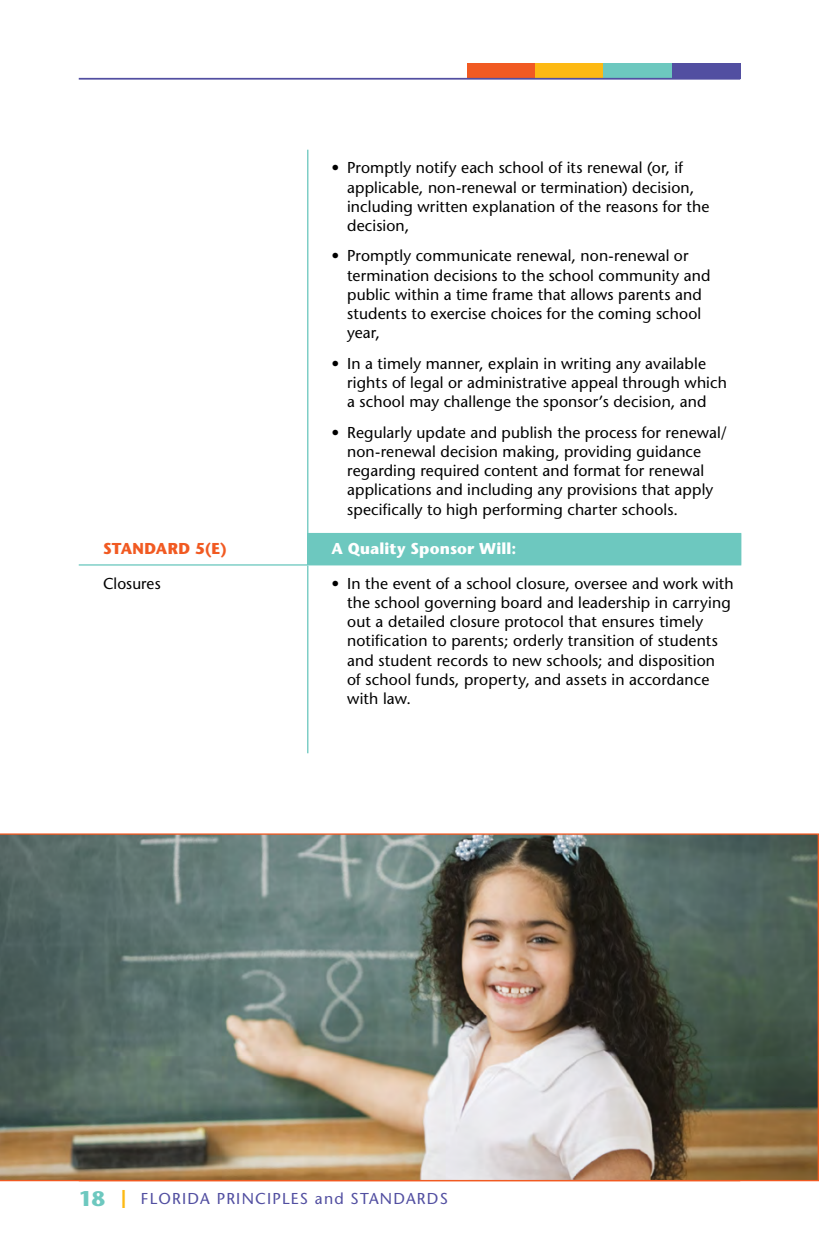
<style>
.page{position:relative;width:819px;height:1260px;background:#fff}
.page>*{position:absolute;margin:0;border:0;box-sizing:border-box;transform-origin:0 0}
.col___2_Bullets{font:15.75px/19.2px "Stone Sans";letter-spacing:.01em;color:#000}
.t1{font:15.75px "Stone Sans";letter-spacing:.075em;color:#524fa1}
.body{font:700 15.75px "Stone Sans";letter-spacing:.01em;color:#fff}
.body-2{font:700 15.75px "Stone Sans";letter-spacing:.02em;color:#f15a22}
.col___1_Text{font:15.75px "Stone Sans";letter-spacing:.005em;color:#000}
.s1{font-weight:700;font-size:21px;color:#6dc8bf}
.s2{font-weight:700;font-size:24.5px;color:#fdb913}
</style>
<div class="page">
<div style="left:467px;top:63px;width:69px;height:16px;background:#f15a22"></div>
<div style="left:535px;top:63px;width:69px;height:16px;background:#fdb913"></div>
<div style="left:604px;top:63px;width:68px;height:16px;background:#6dc8bf"></div>
<div style="left:672px;top:63px;width:68px;height:16px;background:#524fa1"></div>
<hr style="left:79px;top:78px;width:661px;height:2px;background:#524fa1">
<img style="left:0;top:833px;width:819px;height:348px">
<div style="left:308px;top:533px;width:433px;height:32px;background:#6dc8bf"></div>
<hr style="left:307px;top:150px;width:1px;height:383px;background:#6dc8bf">
<hr style="left:307px;top:566px;width:1px;height:187px;background:#6dc8bf">
<hr style="left:307px;top:533px;width:434px;height:1px;background:#6dc8bf">
<hr style="left:308px;top:565px;width:433px;height:1px;background:#6dc8bf">
<hr style="left:79px;top:564px;width:229px;height:2px;background:#6dc8bf">
<p class="col___2_Bullets" style="left:347px;top:158px;width:364px;text-indent:-16px">• Promptly notify each school of its renewal (or, if applicable, non-renewal or termination) decision, including written explanation of the reasons for the decision,</p>
<p class="col___2_Bullets" style="left:347px;top:246px;width:365px;text-indent:-16px">• Promptly communicate renewal, non-renewal or termination decisions to the school community and public within a time frame that allows parents and students to exercise choices for the coming school year,</p>
<p class="col___2_Bullets" style="left:347px;top:353px;width:381px;text-indent:-16px">• In a timely manner, explain in writing any available rights of legal or administrative appeal through which a school may challenge the sponsor’s decision, and</p>
<p class="col___2_Bullets" style="left:347px;top:422px;width:381px;text-indent:-16px">• Regularly update and publish the process for renewal/ non-renewal decision making, providing guidance regarding required content and format for renewal applications and including any provisions that apply specifically to high performing charter schools.</p>
<p class="body-2" style="left:103px;top:538px;width:126px">STANDARD 5(E)</p>
<p class="body" style="left:331px;top:538px;width:187px">A Quality Sponsor Will:</p>
<p class="col___1_Text" style="left:103px;top:573px;width:59px">Closures</p>
<p class="col___2_Bullets" style="left:347px;top:573px;width:388px;text-indent:-16px">• In the event of a school closure, oversee and work with the school governing board and leadership in carrying out a detailed closure protocol that ensures timely notification to parents; orderly transition of students and student records to new schools; and disposition<br>of school funds, property, and assets in accordance with law.</p>
<p class="t1" style="left:79px;top:1189px;width:371px"><span class="s1">18</span> <span class="s2">|</span> FLORIDA PRINCIPLES and STANDARDS</p>
</div>
